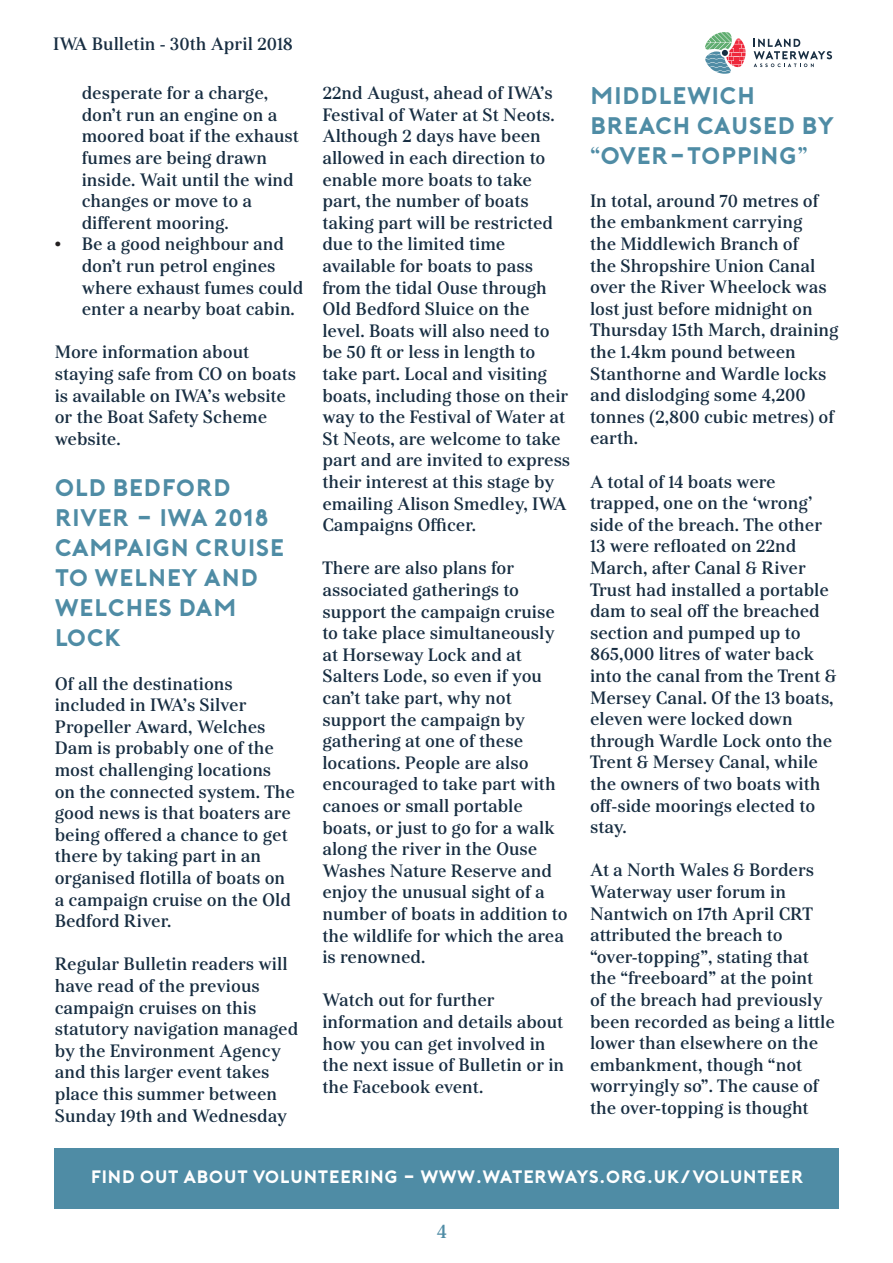
<style>
.page{position:relative;width:893px;height:1263px;background:#fff}
.page>*{position:absolute;margin:0;border:0;box-sizing:border-box;transform-origin:0 0}
.t1{font:700 24px/30px "Porter";color:#4f8ca5}
.t2{font:500 19.5px "Kostic Serif";color:#4f8ca5}
.t3{font:500 18px/21.6px "Kostic Serif";color:#182e42}
.t4{font:700 18px "Porter";color:#fff}
.s1{font-family:"Times";font-weight:400;color:#231f20}
.s2{font-family:"Kostic Serif";font-weight:500}
</style>
<div class="page">
<div style="left:54px;top:1148px;width:785px;height:61px;background:#4f8ca5"></div>
<svg style="left:705px;top:32px;width:40px;height:42px"></svg>
<svg style="left:754px;top:39px;width:78px;height:28px"></svg>
<p class="t3" style="left:53px;top:33px;width:241px">IWA Bulletin - 30th April 2018</p>
<p class="t3" style="left:82px;top:82px;width:219px">desperate for a charge, don’t run an engine on a moored boat if the exhaust fumes are being drawn inside. Wait until the wind changes or move to a different mooring.</p>
<p class="t3" style="left:82px;top:233px;width:223px;text-indent:-27px"><span class="s1">•</span> Be a good neighbour and don’t run petrol engines where exhaust fumes could enter a nearby boat cabin.</p>
<p class="t3" style="left:55px;top:341px;width:243px">More information about staying safe from CO on boats is available on IWA’s website or the Boat Safety Scheme website.</p>
<p class="t1" style="left:55px;top:473px;width:231px">OLD BEDFORD<br>RIVER - IWA 2018<br>CAMPAIGN CRUISE<br>TO WELNEY AND<br>WELCHES DAM<br>LOCK</p>
<p class="t3" style="left:55px;top:673px;width:242px">Of all the destinations included in IWA’s Silver<br>Propeller Award, Welches<br>Dam is probably one of the most challenging locations on the connected system. The good news is that boaters are being offered a chance to get there by taking part in an organised flotilla of boats on a campaign cruise on the Old<br>Bedford River.</p>
<p class="t3" style="left:55px;top:953px;width:245px">Regular Bulletin readers will have read of the previous campaign cruises on this statutory navigation managed by the Environment Agency and this larger event takes place this summer between<br>Sunday 19th and Wednesday</p>
<p class="t3" style="left:322px;top:82px;width:249px">22nd August, ahead of IWA’s<br>Festival of Water at St Neots.<br>Although 2 days have been allowed in each direction to enable more boats to take part, the number of boats taking part will be restricted due to the limited time available for boats to pass from the tidal Ouse through<br>Old Bedford Sluice on the level. Boats will also need to be 50 ft or less in length to take part. Local and visiting boats, including those on their way to the Festival of Water at<br>St Neots, are welcome to take part and are invited to express their interest at this stage by emailing Alison Smedley, IWA<br>Campaigns Officer.</p>
<p class="t3" style="left:322px;top:557px;width:247px">There are also plans for associated gatherings to support the campaign cruise to take place simultaneously at Horseway Lock and at<br>Salters Lode, so even if you can’t take part, why not support the campaign by gathering at one of these locations. People are also encouraged to take part with canoes or small portable boats, or just to go for a walk along the river in the Ouse<br>Washes Nature Reserve and enjoy the unusual sight of a number of boats in addition to the wildlife for which the area is renowned.</p>
<p class="t3" style="left:322px;top:989px;width:243px">Watch out for further information and details about how you can get involved in the next issue of Bulletin or in the Facebook event.</p>
<p class="t1" style="left:590px;top:80px;width:246px">MIDDLEWICH<br>BREACH CAUSED BY <span class="s2">“</span>OVER-TOPPING<span class="s2">”</span></p>
<p class="t3" style="left:590px;top:190px;width:250px">In total, around 70 metres of the embankment carrying<br>the Middlewich Branch of<br>the Shropshire Union Canal over the River Wheelock was lost just before midnight on<br>Thursday 15th March, draining the 1.4km pound between<br>Stanthorne and Wardle locks and dislodging some 4,200 tonnes (2,800 cubic metres) of earth.</p>
<p class="t3" style="left:590px;top:471px;width:248px">A total of 14 boats were trapped, one on the ‘wrong’ side of the breach. The other<br>13 were refloated on 22nd<br>March, after Canal &amp; River<br>Trust had installed a portable dam to seal off the breached section and pumped up to<br>865,000 litres of water back into the canal from the Trent &amp;<br>Mersey Canal. Of the 13 boats, eleven were locked down through Wardle Lock onto the<br>Trent &amp; Mersey Canal, while the owners of two boats with off-side moorings elected to stay.</p>
<p class="t3" style="left:590px;top:859px;width:246px">At a North Wales &amp; Borders<br>Waterway user forum in<br>Nantwich on 17th April CRT attributed the breach to “over-topping”, stating that the “freeboard” at the point<br>of the breach had previously been recorded as being a little lower than elsewhere on the embankment, though “not worryingly so”. The cause of the over-topping is thought</p>
<p class="t4" style="left:91px;top:1167px;width:714px">FIND OUT ABOUT VOLUNTEERING - WWW.WATERWAYS.ORG.UK/VOLUNTEER</p>
<p class="t2" style="left:437px;top:1219px;width:12px">4</p>
</div>
